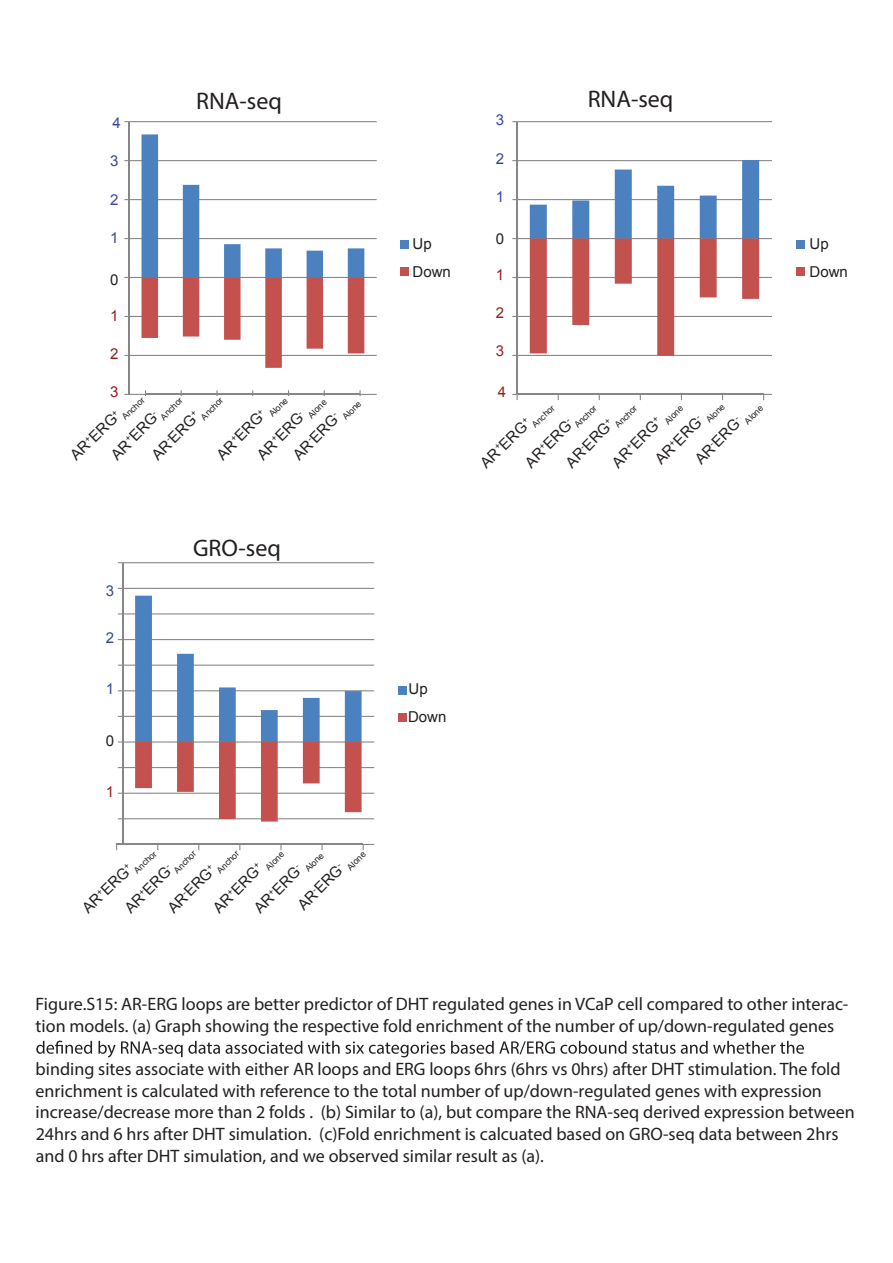
<style>
.page{position:relative;width:893px;height:1263px;background:#fff}
.page>*{position:absolute;margin:0;border:0;box-sizing:border-box;transform-origin:0 0}
.t1{font:24px "Myriad Pro";color:#231f20}
.t2{font:18px/21.6px "Myriad Pro";color:#231f20}
.t3{font:15px/27.5px "Arial";color:#231f20}
.t4{font:15px "Arial";color:#35489e}
.t5{font:15px "Arial";color:#93201d}
.t6{font:8.7px "Arial";color:#231f20}
</style>
<div class="page">
<hr style="left:123px;top:844px;width:251px;height:1px;background:#878686">
<hr style="left:123px;top:818px;width:251px;height:1px;background:#878686">
<hr style="left:123px;top:793px;width:251px;height:1px;background:#878686">
<hr style="left:123px;top:767px;width:251px;height:1px;background:#878686">
<hr style="left:123px;top:741px;width:251px;height:1px;background:#878686">
<hr style="left:123px;top:716px;width:251px;height:1px;background:#878686">
<hr style="left:123px;top:690px;width:251px;height:1px;background:#878686">
<hr style="left:123px;top:665px;width:251px;height:1px;background:#878686">
<hr style="left:123px;top:639px;width:251px;height:1px;background:#878686">
<hr style="left:123px;top:613px;width:251px;height:1px;background:#878686">
<hr style="left:123px;top:588px;width:251px;height:1px;background:#878686">
<hr style="left:123px;top:562px;width:251px;height:1px;background:#878686">
<svg style="left:135px;top:596px;width:227px;height:225px"></svg>
<hr style="left:122px;top:563px;width:1px;height:281px;background:#878686">
<div style="left:398px;top:686px;width:8px;height:8px;background:#4c81bf"></div>
<div style="left:398px;top:713px;width:8px;height:8px;background:#c3514e"></div>
<hr style="left:129px;top:394px;width:248px;height:1px;background:#878686">
<hr style="left:129px;top:355px;width:248px;height:1px;background:#878686">
<hr style="left:129px;top:316px;width:248px;height:1px;background:#878686">
<hr style="left:129px;top:277px;width:248px;height:1px;background:#878686">
<hr style="left:129px;top:238px;width:248px;height:1px;background:#878686">
<hr style="left:129px;top:199px;width:248px;height:1px;background:#878686">
<hr style="left:129px;top:160px;width:248px;height:1px;background:#878686">
<hr style="left:129px;top:121px;width:248px;height:1px;background:#878686">
<svg style="left:142px;top:134px;width:222px;height:234px"></svg>
<hr style="left:129px;top:122px;width:1px;height:272px;background:#878686">
<div style="left:401px;top:240px;width:8px;height:9px;background:#4c81bf"></div>
<div style="left:401px;top:267px;width:8px;height:9px;background:#c3514e"></div>
<hr style="left:517px;top:394px;width:255px;height:1px;background:#878686">
<hr style="left:517px;top:355px;width:255px;height:1px;background:#878686">
<hr style="left:517px;top:316px;width:255px;height:1px;background:#878686">
<hr style="left:517px;top:277px;width:255px;height:1px;background:#878686">
<hr style="left:517px;top:238px;width:255px;height:1px;background:#878686">
<hr style="left:517px;top:199px;width:255px;height:1px;background:#878686">
<hr style="left:517px;top:160px;width:255px;height:1px;background:#878686">
<hr style="left:517px;top:121px;width:255px;height:1px;background:#878686">
<svg style="left:530px;top:160px;width:229px;height:196px"></svg>
<hr style="left:516px;top:122px;width:2px;height:272px;background:#878686">
<div style="left:796px;top:240px;width:8px;height:9px;background:#4c81bf"></div>
<div style="left:796px;top:267px;width:8px;height:9px;background:#c3514e"></div>
<svg style="left:36px;top:1041px;width:768px;height:16px"></svg>
<svg style="left:512px;top:394px;width:6px;height:6px"></svg>
<svg style="left:116px;top:844px;width:7px;height:6px"></svg>
<p class="t4" style="left:113px;top:113px;width:10px">4</p>
<h1 class="t1" style="left:196px;top:86px;width:87px">RNA-seq</h1>
<h1 class="t1" style="left:588px;top:84px;width:87px">RNA-seq</h1>
<p class="t4" style="left:496px;top:110px;width:10px">3</p>
<p class="t4" style="left:110px;top:151px;width:10px">3</p>
<p class="t4" style="left:496px;top:149px;width:10px">2</p>
<p class="t4" style="left:110px;top:190px;width:10px">2</p>
<p class="t4" style="left:496px;top:187px;width:10px">1</p>
<p class="t4" style="left:110px;top:228px;width:10px">1</p>
<p class="t3" style="left:110px;top:266px;width:10px">0</p>
<p class="t3" style="left:412px;top:231px;width:40px">Up<br>Down</p>
<p class="t3" style="left:496px;top:225px;width:10px">0</p>
<p class="t5" style="left:496px;top:265px;width:10px">1</p>
<p class="t5" style="left:110px;top:306px;width:10px">1</p>
<p class="t5" style="left:496px;top:303px;width:10px">2</p>
<p class="t5" style="left:110px;top:344px;width:10px">2</p>
<p class="t5" style="left:496px;top:341px;width:10px">3</p>
<p class="t5" style="left:110px;top:382px;width:10px">3</p>
<p class="t6" style="left:198px;top:414px;width:29px;rotate:-45deg">Anchor</p>
<p class="t6" style="left:158px;top:414px;width:29px;rotate:-45deg">Anchor</p>
<p class="t6" style="left:120px;top:414px;width:29px;rotate:-44deg">Anchor</p>
<p class="t6" style="left:267px;top:411px;width:24px;rotate:-45deg">Alone</p>
<p class="t6" style="left:306px;top:412px;width:24px;rotate:-45deg">Alone</p>
<p class="t6" style="left:340px;top:414px;width:24px;rotate:-45deg">Alone</p>
<p class="t3" style="left:210px;top:447px;width:65px;rotate:-45deg">AR<sup>+</sup>ERG<sup>+</sup></p>
<p class="t3" style="left:63px;top:447px;width:65px;rotate:-44deg">AR<sup>+</sup>ERG<sup>+</sup></p>
<p class="t3" style="left:145px;top:447px;width:63px;rotate:-45deg">AR<sup>-</sup>ERG<sup>+</sup></p>
<p class="t3" style="left:250px;top:447px;width:64px;rotate:-45deg">AR<sup>+</sup>ERG<sup>-</sup></p>
<p class="t3" style="left:104px;top:447px;width:64px;rotate:-45deg">AR<sup>+</sup>ERG<sup>-</sup></p>
<p class="t3" style="left:286px;top:447px;width:62px;rotate:-45deg">AR<sup>-</sup>ERG<sup>-</sup></p>
<p class="t4" style="left:106px;top:581px;width:10px">3</p>
<p class="t4" style="left:106px;top:628px;width:10px">2</p>
<p class="t4" style="left:106px;top:679px;width:10px">1</p>
<p class="t3" style="left:106px;top:727px;width:10px">0</p>
<p class="t5" style="left:106px;top:782px;width:10px">1</p>
<h1 class="t1" style="left:193px;top:533px;width:89px">GRO-seq</h1>
<p class="t6" style="left:214px;top:868px;width:29px;rotate:-45deg">Anchor</p>
<p class="t6" style="left:171px;top:868px;width:29px;rotate:-45deg">Anchor</p>
<p class="t6" style="left:132px;top:867px;width:29px;rotate:-44deg">Anchor</p>
<p class="t6" style="left:263px;top:864px;width:24px;rotate:-45deg">Alone</p>
<p class="t6" style="left:344px;top:865px;width:24px;rotate:-45deg">Alone</p>
<p class="t6" style="left:303px;top:866px;width:24px;rotate:-45deg">Alone</p>
<p class="t3" style="left:206px;top:901px;width:65px;rotate:-45deg">AR<sup>+</sup>ERG<sup>+</sup></p>
<p class="t3" style="left:75px;top:901px;width:65px;rotate:-44deg">AR<sup>+</sup>ERG<sup>+</sup></p>
<p class="t3" style="left:161px;top:901px;width:63px;rotate:-45deg">AR<sup>-</sup>ERG<sup>+</sup></p>
<p class="t3" style="left:291px;top:898px;width:62px;rotate:-45deg">AR<sup>-</sup>ERG<sup>-</sup></p>
<p class="t3" style="left:118px;top:901px;width:64px;rotate:-45deg">AR<sup>+</sup>ERG<sup>-</sup></p>
<p class="t3" style="left:247px;top:901px;width:64px;rotate:-45deg">AR<sup>+</sup>ERG<sup>-</sup></p>
<p class="t5" style="left:498px;top:382px;width:10px">4</p>
<p class="t6" style="left:704px;top:417px;width:24px;rotate:-45deg">Alone</p>
<p class="t6" style="left:612px;top:422px;width:29px;rotate:-45deg">Anchor</p>
<p class="t6" style="left:572px;top:422px;width:29px;rotate:-45deg">Anchor</p>
<p class="t6" style="left:530px;top:422px;width:29px;rotate:-44deg">Anchor</p>
<p class="t6" style="left:742px;top:418px;width:24px;rotate:-45deg">Alone</p>
<p class="t6" style="left:662px;top:419px;width:24px;rotate:-45deg">Alone</p>
<p class="t3" style="left:648px;top:452px;width:64px;rotate:-45deg">AR<sup>+</sup>ERG<sup>-</sup></p>
<p class="t3" style="left:605px;top:455px;width:65px;rotate:-45deg">AR<sup>+</sup>ERG<sup>+</sup></p>
<p class="t3" style="left:473px;top:455px;width:65px;rotate:-44deg">AR<sup>+</sup>ERG<sup>+</sup></p>
<p class="t3" style="left:688px;top:452px;width:62px;rotate:-45deg">AR<sup>-</sup>ERG<sup>-</sup></p>
<p class="t3" style="left:559px;top:455px;width:63px;rotate:-45deg">AR<sup>-</sup>ERG<sup>+</sup></p>
<p class="t3" style="left:518px;top:455px;width:64px;rotate:-45deg">AR<sup>+</sup>ERG<sup>-</sup></p>
<p class="t3" style="left:408px;top:675px;width:40px;line-height:28px">Up<br>Down</p>
<p class="t3" style="left:810px;top:231px;width:40px">Up<br>Down</p>
<p class="t2" style="left:36px;top:993px;width:814px">Figure.S15: AR-ERG loops are better predictor of DHT regulated genes in VCaP cell compared to other interac&shy;tion models. (a) Graph showing the respective fold enrichment of the number of up/down-regulated genes</p>
<p class="t2" style="left:36px;top:1058px;width:821px">binding sites associate with either AR loops and ERG loops 6hrs (6hrs vs 0hrs) after DHT stimulation. The fold enrichment is calculated with reference to the total number of up/down-regulated genes with expression increase/decrease more than 2 folds . (b) Similar to (a), but compare the RNA-seq derived expression between 24hrs and 6 hrs after DHT simulation. (c)Fold enrichment is calcuated based on GRO-seq data between 2hrs and 0 hrs after DHT simulation, and we observed similar result as (a).</p>
</div>
